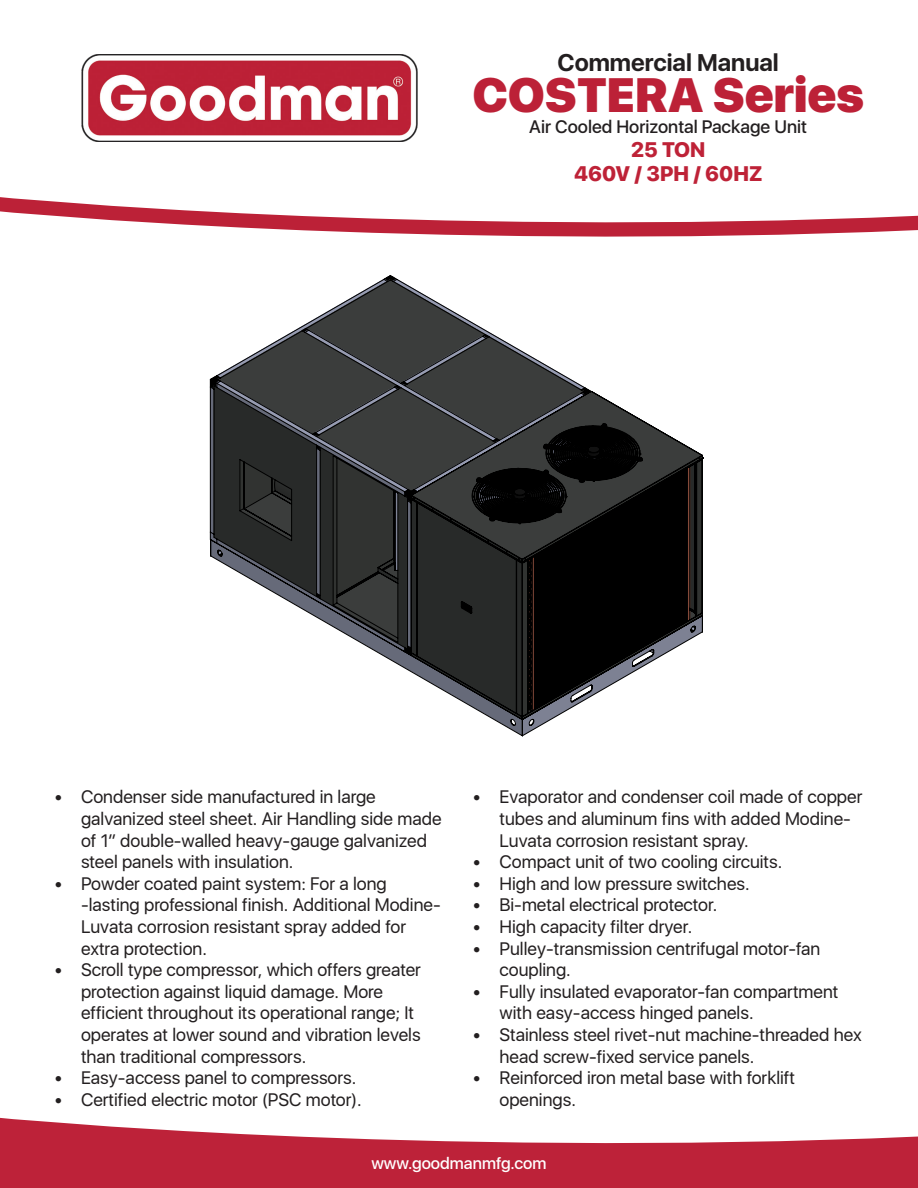
<style>
.page{position:relative;width:918px;height:1188px;background:#fff}
.page>*{position:absolute;margin:0;border:0;box-sizing:border-box;transform-origin:0 0}
.t1{font:900 48px "SFUI Display";color:#bc2137}
.t2{font:700 24px "SFUI Display";color:#231f20}
.t3{font:800 21px/24px "SFUI Display";color:#be2237;text-align:center}
.t4{font:18px/21.6px "SFUI Display";color:#231f20}
.t5{font:500 18px "SFUI Display";color:#231f20}
.t6{font:500 16.5px "SFUI Display";color:#fff}
</style>
<div class="page">
<svg style="left:0;top:1118px;width:918px;height:70px;fill:#bd2239"></svg>
<img style="left:81px;top:54px;width:337px;height:88px">
<svg style="left:0;top:197px;width:196px;height:14px"></svg>
<svg style="left:0;top:211px;width:918px;height:26px"></svg>
<svg style="left:210px;top:275px;width:493px;height:461px"></svg>
<h2 class="t2" style="left:558px;top:49px;width:223px">Commercial Manual</h2>
<h1 class="t1" style="left:472px;top:67px;width:393px">COSTERA Series</h1>
<p class="t5" style="left:529px;top:114px;width:279px">Air Cooled Horizontal Package Unit</p>
<p class="t3" style="left:574px;top:138px;width:190px">25 TON<br>460V / 3PH / 60HZ</p>
<p class="t4" style="left:81px;top:787px;width:362px;text-indent:-27px">• Condenser side manufactured in large galvanized steel sheet. Air Handling side made of 1” double-walled heavy-gauge galvanized steel panels with insulation.</p>
<p class="t4" style="left:81px;top:873px;width:361px;text-indent:-27px">• Powder coated paint system: For a long -lasting professional finish. Additional Modine-Luvata corrosion resistant spray added for extra protection.</p>
<p class="t4" style="left:81px;top:959px;width:342px;text-indent:-27px">• Scroll type compressor, which offers greater protection against liquid damage. More efficient throughout its operational range; It operates at lower sound and vibration levels than traditional compressors.</p>
<p class="t4" style="left:54px;top:1067px;width:304px">• Easy-access panel to compressors.</p>
<p class="t4" style="left:54px;top:1089px;width:309px">• Certified electric motor (PSC motor).</p>
<p class="t4" style="left:500px;top:787px;width:364px;text-indent:-27px">• Evaporator and condenser coil made of copper tubes and aluminum fins with added Modine-<br>Luvata corrosion resistant spray.</p>
<p class="t4" style="left:472px;top:851px;width:311px">• Compact unit of two cooling circuits.</p>
<p class="t4" style="left:472px;top:873px;width:279px">• High and low pressure switches.</p>
<p class="t4" style="left:472px;top:895px;width:246px">• Bi-metal electrical protector.</p>
<p class="t4" style="left:472px;top:916px;width:221px">• High capacity filter dryer.</p>
<p class="t4" style="left:500px;top:938px;width:322px;text-indent:-27px">• Pulley-transmission centrifugal motor-fan coupling.</p>
<p class="t4" style="left:500px;top:981px;width:340px;text-indent:-27px">• Fully insulated evaporator-fan compartment with easy-access hinged panels.</p>
<p class="t4" style="left:500px;top:1024px;width:364px;text-indent:-27px">• Stainless steel rivet-nut machine-threaded hex head screw-fixed service panels.</p>
<p class="t4" style="left:500px;top:1067px;width:297px;text-indent:-27px">• Reinforced iron metal base with forklift openings.</p>
<p class="t6" style="left:371px;top:1151px;width:177px">www.goodmanmfg.com</p>
</div>
